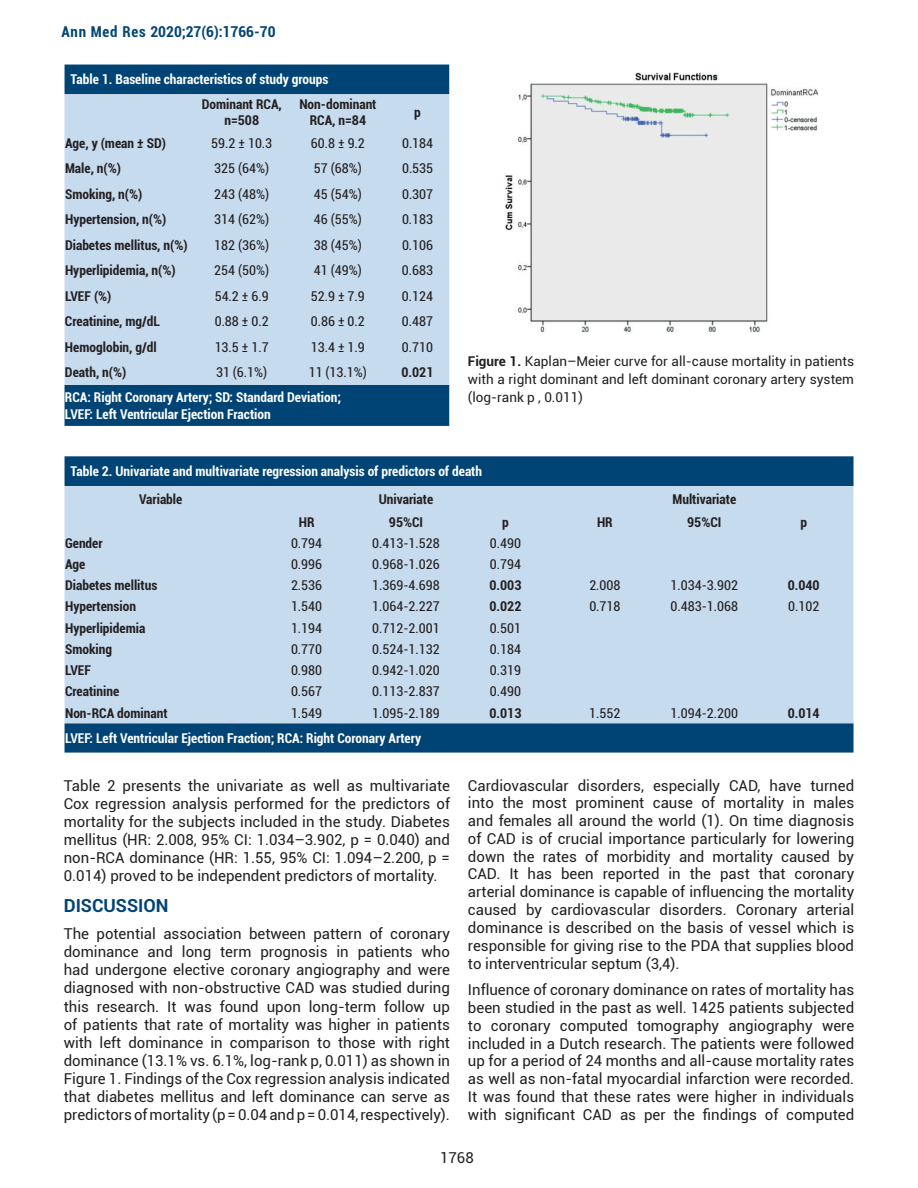
<style>
.page{position:relative;width:918px;height:1188px;background:#fff}
.page>*{position:absolute;margin:0;border:0;box-sizing:border-box;transform-origin:0 0}
.t1{font:700 18px "Roboto";color:#004475}
.t2{font:15px/17.9px "Roboto";color:#231f20;text-align:justify}
.t3{font:700 condensed 15px "Roboto";color:#004475}
.t4{font:condensed 13.5px "Roboto";color:#231f20}
.t5{font:700 condensed 13.5px/16.2px "Roboto";color:#231f20;text-align:center}
.t6{font:700 condensed 13.5px/16.2px "Roboto";color:#fff}
.t7{font:13.5px/18.3px "Roboto";color:#231f20;text-align:justify}
.s1{font-weight:700}
</style>
<div class="page">
<div style="left:65px;top:65px;width:384px;height:361px;background:#004475"></div>
<div style="left:65px;top:94px;width:384px;height:291px;background:#c7dbef"></div>
<img style="left:505px;top:72px;width:312px;height:260px">
<div style="left:65px;top:456px;width:789px;height:297px;background:#004475"></div>
<div style="left:65px;top:486px;width:789px;height:237px;background:#c7dbef"></div>
<p class="t3" style="left:61px;top:21px;width:216px">Ann Med Res 2020;27(6):1766-70</p>
<p class="t6" style="left:71px;top:71px;width:259px">Table 1. Baseline characteristics of study groups</p>
<p class="t5" style="left:202px;top:96px;width:82px">Dominant RCA, n=508</p>
<p class="t5" style="left:299px;top:96px;width:79px">Non-dominant<br>RCA, n=84</p>
<p class="t5" style="left:414px;top:104px;width:8px">p</p>
<p class="t5" style="left:65px;top:134px;width:102px">Age, y (mean ± SD)</p>
<p class="t4" style="left:211px;top:133px;width:62px">59.2 ± 10.3</p>
<p class="t4" style="left:311px;top:133px;width:55px">60.8 ± 9.2</p>
<p class="t4" style="left:402px;top:133px;width:33px">0.184</p>
<p class="t5" style="left:65px;top:160px;width:58px">Male, n(%)</p>
<p class="t4" style="left:214px;top:159px;width:56px">325 (64%)</p>
<p class="t4" style="left:314px;top:159px;width:49px">57 (68%)</p>
<p class="t4" style="left:402px;top:159px;width:33px">0.535</p>
<p class="t5" style="left:65px;top:185px;width:79px">Smoking, n(%)</p>
<p class="t4" style="left:214px;top:184px;width:56px">243 (48%)</p>
<p class="t4" style="left:314px;top:184px;width:49px">45 (54%)</p>
<p class="t4" style="left:402px;top:184px;width:33px">0.307</p>
<p class="t5" style="left:65px;top:211px;width:103px">Hypertension, n(%)</p>
<p class="t4" style="left:214px;top:210px;width:56px">314 (62%)</p>
<p class="t4" style="left:314px;top:210px;width:49px">46 (55%)</p>
<p class="t4" style="left:402px;top:210px;width:33px">0.183</p>
<p class="t5" style="left:65px;top:236px;width:124px">Diabetes mellitus, n(%)</p>
<p class="t4" style="left:214px;top:235px;width:56px">182 (36%)</p>
<p class="t4" style="left:314px;top:235px;width:49px">38 (45%)</p>
<p class="t4" style="left:402px;top:235px;width:33px">0.106</p>
<p class="t5" style="left:65px;top:262px;width:112px">Hyperlipidemia, n(%)</p>
<p class="t4" style="left:214px;top:261px;width:56px">254 (50%)</p>
<p class="t4" style="left:314px;top:261px;width:49px">41 (49%)</p>
<p class="t4" style="left:402px;top:261px;width:33px">0.683</p>
<p class="t5" style="left:65px;top:287px;width:48px">LVEF (%)</p>
<p class="t4" style="left:215px;top:286px;width:55px">54.2 ± 6.9</p>
<p class="t4" style="left:311px;top:286px;width:55px">52.9 ± 7.9</p>
<p class="t4" style="left:402px;top:286px;width:33px">0.124</p>
<p class="t5" style="left:65px;top:313px;width:97px">Creatinine, mg/dL</p>
<p class="t4" style="left:215px;top:312px;width:55px">0.88 ± 0.2</p>
<p class="t4" style="left:311px;top:312px;width:55px">0.86 ± 0.2</p>
<p class="t4" style="left:402px;top:312px;width:33px">0.487</p>
<p class="t5" style="left:65px;top:338px;width:93px">Hemoglobin, g/dl</p>
<p class="t4" style="left:215px;top:337px;width:55px">13.5 ± 1.7</p>
<p class="t4" style="left:311px;top:337px;width:55px">13.4 ± 1.9</p>
<p class="t4" style="left:402px;top:337px;width:33px">0.710</p>
<p class="t5" style="left:65px;top:364px;width:63px">Death, n(%)</p>
<p class="t4" style="left:216px;top:363px;width:53px">31 (6.1%)</p>
<p class="t4" style="left:309px;top:363px;width:60px">11 (13.1%)</p>
<p class="t5" style="left:402px;top:364px;width:33px">0.021</p>
<p class="t6" style="left:65px;top:389px;width:277px">RCA: Right Coronary Artery; SD: Standard Deviation;<br>LVEF: Left Ventricular Ejection Fraction</p>
<p class="t7" style="left:468px;top:351px;width:388px"><span class="s1">Figure 1.</span> Kaplan–Meier curve for all-cause mortality in patients with a right dominant and left dominant coronary artery system (log-rank p , 0.011)</p>
<p class="t6" style="left:71px;top:463px;width:413px">Table 2. Univariate and multivariate regression analysis of predictors of death</p>
<p class="t5" style="left:139px;top:491px;width:45px">Variable</p>
<p class="t5" style="left:379px;top:491px;width:56px">Univariate</p>
<p class="t5" style="left:673px;top:491px;width:65px">Multivariate</p>
<p class="t5" style="left:299px;top:513px;width:17px">HR</p>
<p class="t5" style="left:389px;top:513px;width:36px">95%CI</p>
<p class="t5" style="left:502px;top:513px;width:8px">p</p>
<p class="t5" style="left:597px;top:513px;width:17px">HR</p>
<p class="t5" style="left:687px;top:513px;width:36px">95%CI</p>
<p class="t5" style="left:800px;top:513px;width:8px">p</p>
<p class="t5" style="left:65px;top:534px;width:39px">Gender</p>
<p class="t4" style="left:291px;top:533px;width:33px">0.794</p>
<p class="t4" style="left:372px;top:533px;width:69px">0.413-1.528</p>
<p class="t4" style="left:490px;top:533px;width:33px">0.490</p>
<p class="t5" style="left:65px;top:555px;width:22px">Age</p>
<p class="t4" style="left:291px;top:555px;width:33px">0.996</p>
<p class="t4" style="left:372px;top:555px;width:69px">0.968-1.026</p>
<p class="t4" style="left:490px;top:555px;width:33px">0.794</p>
<p class="t5" style="left:65px;top:577px;width:94px">Diabetes mellitus</p>
<p class="t4" style="left:291px;top:576px;width:33px">2.536</p>
<p class="t4" style="left:372px;top:576px;width:69px">1.369-4.698</p>
<p class="t5" style="left:490px;top:577px;width:33px">0.003</p>
<p class="t4" style="left:589px;top:576px;width:33px">2.008</p>
<p class="t4" style="left:671px;top:576px;width:69px">1.034-3.902</p>
<p class="t5" style="left:788px;top:577px;width:33px">0.040</p>
<p class="t5" style="left:65px;top:598px;width:72px">Hypertension</p>
<p class="t4" style="left:291px;top:597px;width:33px">1.540</p>
<p class="t4" style="left:372px;top:597px;width:69px">1.064-2.227</p>
<p class="t5" style="left:490px;top:598px;width:33px">0.022</p>
<p class="t4" style="left:589px;top:597px;width:33px">0.718</p>
<p class="t4" style="left:671px;top:597px;width:69px">0.483-1.068</p>
<p class="t4" style="left:788px;top:597px;width:33px">0.102</p>
<p class="t5" style="left:65px;top:619px;width:82px">Hyperlipidemia</p>
<p class="t4" style="left:291px;top:618px;width:33px">1.194</p>
<p class="t4" style="left:372px;top:618px;width:69px">0.712-2.001</p>
<p class="t4" style="left:490px;top:618px;width:33px">0.501</p>
<p class="t5" style="left:65px;top:641px;width:49px">Smoking</p>
<p class="t4" style="left:291px;top:640px;width:33px">0.770</p>
<p class="t4" style="left:372px;top:640px;width:69px">0.524-1.132</p>
<p class="t4" style="left:490px;top:640px;width:33px">0.184</p>
<p class="t5" style="left:65px;top:662px;width:28px">LVEF</p>
<p class="t4" style="left:291px;top:661px;width:33px">0.980</p>
<p class="t4" style="left:372px;top:661px;width:69px">0.942-1.020</p>
<p class="t4" style="left:490px;top:661px;width:33px">0.319</p>
<p class="t5" style="left:65px;top:683px;width:56px">Creatinine</p>
<p class="t4" style="left:291px;top:682px;width:33px">0.567</p>
<p class="t4" style="left:372px;top:682px;width:69px">0.113-2.837</p>
<p class="t4" style="left:490px;top:682px;width:33px">0.490</p>
<p class="t5" style="left:65px;top:704px;width:104px">Non-RCA dominant</p>
<p class="t4" style="left:291px;top:704px;width:33px">1.549</p>
<p class="t4" style="left:372px;top:704px;width:69px">1.095-2.189</p>
<p class="t5" style="left:489px;top:704px;width:33px">0.013</p>
<p class="t4" style="left:589px;top:704px;width:33px">1.552</p>
<p class="t4" style="left:671px;top:704px;width:69px">1.094-2.200</p>
<p class="t5" style="left:788px;top:704px;width:33px">0.014</p>
<p class="t6" style="left:65px;top:730px;width:358px">LVEF: Left Ventricular Ejection Fraction; RCA: Right Coronary Artery</p>
<p class="t2" style="left:64px;top:776px;width:388px">Table 2 presents the univariate as well as multivariate Cox regression analysis performed for the predictors of mortality for the subjects included in the study. Diabetes mellitus (HR: 2.008, 95% CI: 1.034–3.902, p = 0.040) and non-RCA dominance (HR: 1.55, 95% CI: 1.094–2.200, p = 0.014) proved to be independent predictors of mortality.</p>
<p class="t1" style="left:64px;top:893px;width:106px">DISCUSSION</p>
<p class="t2" style="left:64px;top:924px;width:388px">The potential association between pattern of coronary dominance and long term prognosis in patients who had undergone elective coronary angiography and were diagnosed with non-obstructive CAD was studied during this research. It was found upon long-term follow up of patients that rate of mortality was higher in patients with left dominance in comparison to those with right dominance (13.1% vs. 6.1%, log-rank p, 0.011) as shown in Figure 1. Findings of the Cox regression analysis indicated that diabetes mellitus and left dominance can serve as predictors of mortality (p = 0.04 and p = 0.014, respectively).</p>
<p class="t2" style="left:468px;top:776px;width:388px">Cardiovascular disorders, especially CAD, have turned into the most prominent cause of mortality in males and females all around the world (1). On time diagnosis of CAD is of crucial importance particularly for lowering down the rates of morbidity and mortality caused by CAD. It has been reported in the past that coronary arterial dominance is capable of influencing the mortality caused by cardiovascular disorders. Coronary arterial dominance is described on the basis of vessel which is responsible for giving rise to the PDA that supplies blood to interventricular septum (3,4).</p>
<p class="t2" style="left:468px;top:980px;width:388px">Influence of coronary dominance on rates of mortality has been studied in the past as well. 1425 patients subjected to coronary computed tomography angiography were included in a Dutch research. The patients were followed up for a period of 24 months and all-cause mortality rates as well as non-fatal myocardial infarction were recorded.<br>It was found that these rates were higher in individuals with significant CAD as per the findings of computed</p>
<p class="t2" style="left:440px;top:1148px;width:35px">1768</p>
</div>
